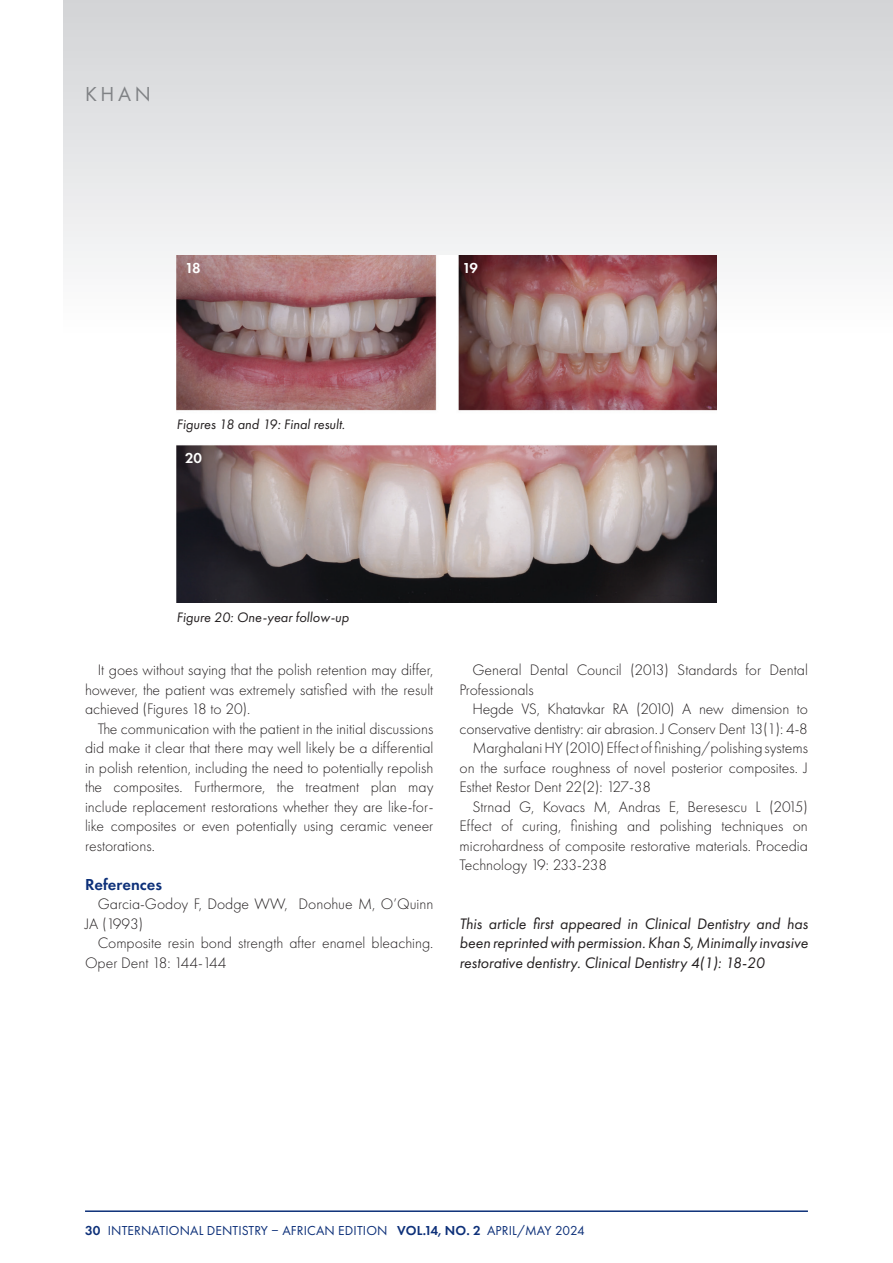
<style>
.page{position:relative;width:893px;height:1263px;background:#fff}
.page>*{position:absolute;margin:0;border:0;box-sizing:border-box;transform-origin:0 0}
.t1{font:21px "Futura PT";color:#808285}
.t2{font:600 16.5px "Futura PT";color:#0d3079}
.t3{font:300 15.75px/19.5px "Futura PT";color:#231f20;text-align:justify}
.t4{font:italic 15.75px/19.5px "Futura PT";color:#231f20;text-align:justify}
.t5{font:600 15px "Futura PT";color:#fff}
.t6{font:italic 14.25px "Futura PT";color:#231f20}
.t7{font:13.5px "Futura PT";letter-spacing:.01em;color:#0d3079}
.s1{font-weight:600}
</style>
<div class="page">
<div style="left:64px;top:0;width:829px;height:337px;background:linear-gradient(to bottom,#d2d4d6,#fdfcfd)"></div>
<hr style="left:85px;top:1210px;width:723px;height:2px;background:#0d3079">
<img style="left:177px;top:255px;width:539px;height:348px">
<p class="t1" style="left:85px;top:82px;width:67px">KHAN</p>
<p class="t5" style="left:185px;top:259px;width:17px">18</p>
<p class="t5" style="left:462px;top:259px;width:17px">19</p>
<p class="t6" style="left:177px;top:416px;width:170px">Figures 18 and 19: Final result.</p>
<p class="t5" style="left:185px;top:448px;width:18px">20</p>
<p class="t6" style="left:177px;top:608px;width:174px">Figure 20: One-year follow-up</p>
<p class="t3" style="left:85px;top:660px;width:350px;text-indent:13px">It goes without saying that the polish retention may differ, however, the patient was extremely satisfied with the result achieved (Figures 18 to 20).</p>
<p class="t3" style="left:85px;top:719px;width:350px;text-indent:13px">The communication with the patient in the initial discussions did make it clear that there may well likely be a differential in polish retention, including the need to potentially repolish the composites. Furthermore, the treatment plan may include replacement restorations whether they are like-for&shy;like composites or even potentially using ceramic veneer restorations.</p>
<p class="t2" style="left:85px;top:874px;width:79px">References</p>
<p class="t3" style="left:85px;top:894px;width:350px;text-indent:13px">Garcia-Godoy F, Dodge WW, Donohue M, O’Quinn<br>JA (1993)</p>
<p class="t3" style="left:85px;top:933px;width:350px;text-indent:13px">Composite resin bond strength after enamel bleaching.<br>Oper Dent 18: 144-144</p>
<p class="t3" style="left:460px;top:660px;width:350px;text-indent:13px">General Dental Council (2013) Standards for Dental<br>Professionals</p>
<p class="t3" style="left:460px;top:699px;width:350px;text-align:right">Hegde VS, Khatavkar RA (2010) A new dimension to conservative dentistry: air abrasion. J Conserv Dent 13(1): 4-8</p>
<p class="t3" style="left:460px;top:738px;width:350px;text-indent:13px">Marghalani HY (2010) Effect of finishing/polishing systems on the surface roughness of novel posterior composites. J Esthet Restor Dent 22(2): 127-38</p>
<p class="t3" style="left:460px;top:797px;width:350px;text-indent:13px">Strnad G, Kovacs M, Andras E, Beresescu L (2015)<br>Effect of curing, finishing and polishing techniques on microhardness of composite restorative materials. Procedia Technology 19: 233-238</p>
<p class="t4" style="left:460px;top:913px;width:350px">This article first appeared in Clinical Dentistry and has been reprinted with permission. Khan S, Minimally invasive restorative dentistry. Clinical Dentistry 4(1): 18-20</p>
<p class="t7" style="left:85px;top:1223px;width:501px"><span class="s1">30</span> INTERNATIONAL DENTISTRY – AFRICAN EDITION <span class="s1">VOL.14, NO. 2</span> APRIL/MAY 2024</p>
</div>
